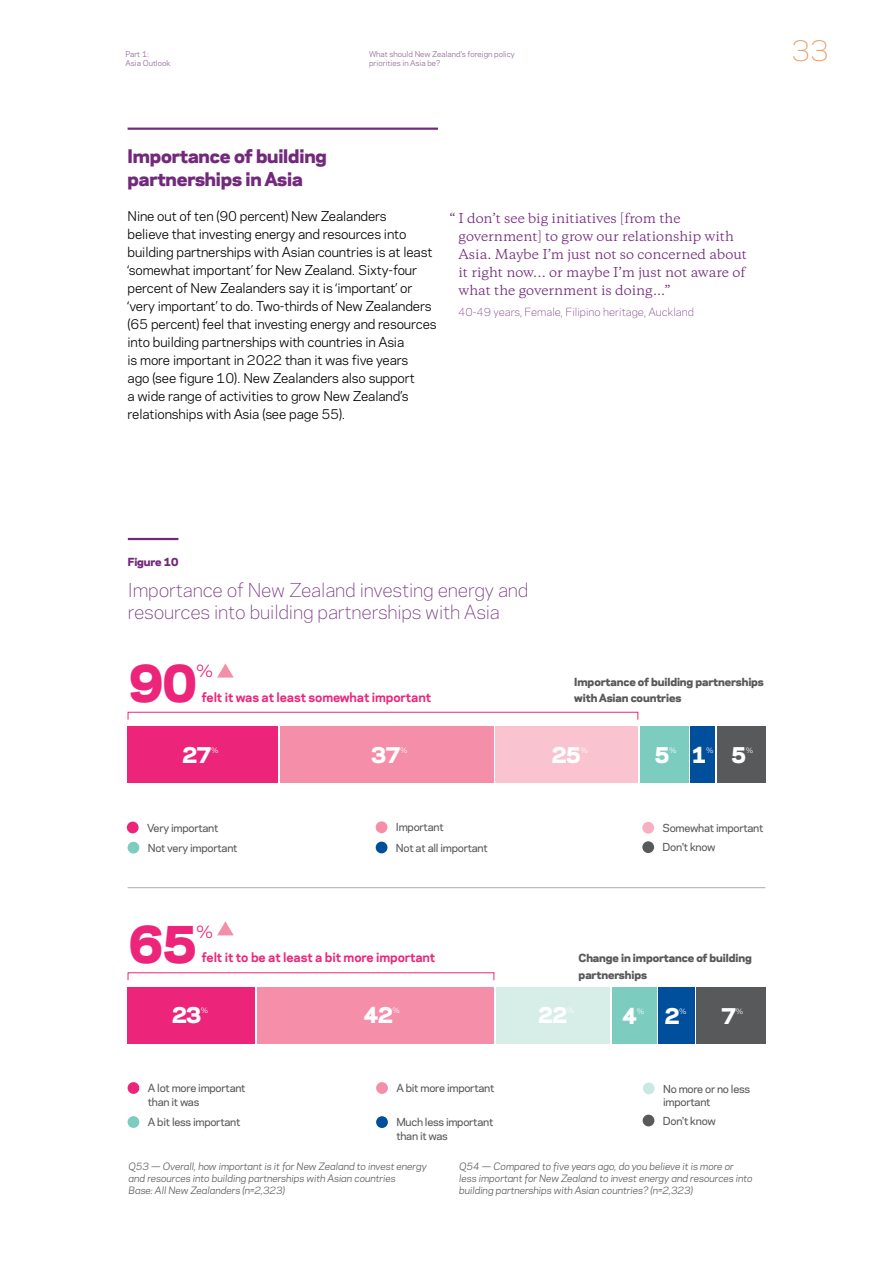
<style>
.page{position:relative;width:893px;height:1263px;background:#fff}
.page>*{position:absolute;margin:0;border:0;box-sizing:border-box;transform-origin:0 0}
.t1{font:800 48.45px "Galaxie Polaris";color:#ed257a}
.t2{font:300 27px "Galaxie Polaris";color:#e9985e}
.t3{font:800 20.85px "Galaxie Polaris";letter-spacing:-.01em;color:#fff}
.t4{font:300 18px/22.5px "Galaxie Polaris";letter-spacing:-.01em;color:#72297c}
.t5{font:800 17.55px/23.4px "Galaxie Polaris";letter-spacing:-.01em;color:#72297c}
.t6{font:16.2px "Galaxie Polaris";color:#ed257a}
.t7{font:12.75px/18px "Galaxie Polaris";letter-spacing:-.01em;color:#000}
.t8{font:12.75px/18px "Copernicus";color:#72297c}
.t9{font:700 12.15px "Galaxie Polaris";letter-spacing:-.01em;color:#ed257a}
.t10{font:800 10.5px/16.5px "Galaxie Polaris";letter-spacing:-.01em;color:#58595b}
.t11{font:300 10.5px "Galaxie Polaris";color:#72297c}
.t12{font:800 10.5px "Galaxie Polaris";letter-spacing:-.01em;color:#72297c}
.t13{font:500 10.35px/13.8px "Galaxie Polaris";letter-spacing:-.025em;color:#58595b}
.t14{font:italic 9.45px/12.1px "Galaxie Polaris";letter-spacing:-.01em;color:#58595b}
.t15{font:7.5px/9.8px "Galaxie Polaris";color:#906198}
.t16{font:7.05px "Galaxie Polaris";color:#fff}
</style>
<div class="page">
<hr style="left:128px;top:128px;width:310px;height:2px;background:#72297c">
<hr style="left:128px;top:538px;width:50px;height:2px;background:#72297c">
<div style="left:128px;top:1082px;width:11px;height:12px;background:#ed257a;border-radius:50%"></div>
<div style="left:376px;top:1082px;width:12px;height:12px;background:#f48ea9;border-radius:50%"></div>
<div style="left:643px;top:1082px;width:12px;height:12px;background:#cae8e2;border-radius:50%"></div>
<div style="left:128px;top:1116px;width:11px;height:12px;background:#7cccbf;border-radius:50%"></div>
<div style="left:376px;top:1116px;width:12px;height:12px;background:#004f9d;border-radius:50%"></div>
<div style="left:127px;top:821px;width:12px;height:12px;background:#ed257a;border-radius:50%"></div>
<div style="left:376px;top:821px;width:11px;height:12px;background:#f48ea9;border-radius:50%"></div>
<div style="left:642px;top:822px;width:12px;height:12px;background:#f7afc1;border-radius:50%"></div>
<div style="left:128px;top:842px;width:11px;height:11px;background:#7cccbf;border-radius:50%"></div>
<div style="left:376px;top:841px;width:11px;height:12px;background:#004f9d;border-radius:50%"></div>
<div style="left:642px;top:841px;width:12px;height:12px;background:#58595b;border-radius:50%"></div>
<div style="left:643px;top:1114px;width:11px;height:12px;background:#58595b;border-radius:50%"></div>
<div style="left:128px;top:712px;width:510px;height:8px;border:1px solid #ed257a"></div>
<div style="left:280px;top:727px;width:213px;height:56px;background:#f48ea9"></div>
<div style="left:257px;top:987px;width:236px;height:57px;background:#f48ea9"></div>
<div style="left:128px;top:727px;width:150px;height:56px;background:#ed257a"></div>
<div style="left:128px;top:987px;width:127px;height:56px;background:#ed257a"></div>
<div style="left:496px;top:727px;width:142px;height:56px;background:#f9c3cf"></div>
<div style="left:496px;top:987px;width:114px;height:56px;background:#d6ede8"></div>
<div style="left:717px;top:727px;width:48px;height:56px;background:#58595b"></div>
<div style="left:696px;top:987px;width:69px;height:56px;background:#58595b"></div>
<div style="left:640px;top:727px;width:49px;height:56px;background:#7cccbf"></div>
<div style="left:612px;top:987px;width:44px;height:56px;background:#7cccbf"></div>
<div style="left:690px;top:726px;width:25px;height:57px;background:#004f9d"></div>
<div style="left:658px;top:987px;width:36px;height:56px;background:#004f9d"></div>
<svg style="left:217px;top:663px;width:17px;height:14px"></svg>
<svg style="left:217px;top:921px;width:17px;height:14px"></svg>
<hr style="left:128px;top:887px;width:637px;height:1px;background:#58595b">
<p class="t15" style="left:126px;top:48px;width:46px">Part 1:<br>Asia Outlook</p>
<p class="t15" style="left:369px;top:48px;width:147px">What should New Zealand’s foreign policy priorities in Asia be?</p>
<h2 class="t2" style="left:791px;top:30px;width:39px">33</h2>
<h3 class="t5" style="left:128px;top:143px;width:201px">Importance of building partnerships in Asia</h3>
<p class="t7" style="left:128px;top:207px;width:311px">Nine out of ten (90 percent) New Zealanders<br>believe that investing energy and resources into building partnerships with Asian countries is at least ‘somewhat important’ for New Zealand. Sixty-four percent of New Zealanders say it is ‘important’ or ‘very important’ to do. Two-thirds of New Zealanders (65 percent) feel that investing energy and resources into building partnerships with countries in Asia<br>is more important in 2022 than it was five years<br>ago (see figure 10). New Zealanders also support<br>a wide range of activities to grow New Zealand’s relationships with Asia (see page 55).</p>
<p class="t8" style="left:458px;top:209px;width:290px;text-indent:-9px">“ I don’t see big initiatives [from the government] to grow our relationship with Asia. Maybe I’m just not so concerned about it right now… or maybe I’m just not aware of what the government is doing...”</p>
<p class="t11" style="left:458px;top:304px;width:237px">40-49 years, Female, Filipino heritage, Auckland</p>
<p class="t12" style="left:128px;top:554px;width:52px">Figure 10</p>
<h3 class="t4" style="left:128px;top:577px;width:402px">Importance of New Zealand investing energy and resources into building partnerships with Asia</h3>
<h1 class="t1" style="left:129px;top:647px;width:69px">90</h1>
<p class="t6" style="left:196px;top:659px;width:19px">%</p>
<p class="t9" style="left:202px;top:688px;width:231px">felt it was at least somewhat important</p>
<h3 class="t3" style="left:183px;top:739px;width:30px">27</h3>
<p class="t16" style="left:211px;top:745px;width:9px">%</p>
<h3 class="t3" style="left:372px;top:739px;width:30px">37</h3>
<p class="t16" style="left:400px;top:745px;width:9px">%</p>
<p class="t10" style="left:574px;top:673px;width:191px">Importance of building partnerships with Asian countries</p>
<h3 class="t3" style="left:552px;top:739px;width:30px">25</h3>
<p class="t16" style="left:580px;top:745px;width:9px">%</p>
<h3 class="t3" style="left:655px;top:740px;width:16px">5</h3>
<p class="t16" style="left:669px;top:745px;width:9px">%</p>
<h3 class="t3" style="left:692px;top:740px;width:16px">1</h3>
<p class="t16" style="left:706px;top:745px;width:9px">%</p>
<h3 class="t3" style="left:731px;top:740px;width:16px">5</h3>
<p class="t16" style="left:746px;top:745px;width:9px">%</p>
<p class="t13" style="left:147px;top:820px;width:73px">Very important</p>
<p class="t13" style="left:396px;top:820px;width:49px">Important</p>
<p class="t13" style="left:663px;top:820px;width:102px">Somewhat important</p>
<p class="t13" style="left:148px;top:840px;width:91px">Not very important</p>
<p class="t13" style="left:396px;top:840px;width:93px">Not at all important</p>
<p class="t13" style="left:663px;top:840px;width:54px">Don't know</p>
<h1 class="t1" style="left:129px;top:908px;width:69px">65</h1>
<p class="t6" style="left:196px;top:919px;width:19px">%</p>
<p class="t9" style="left:202px;top:948px;width:235px">felt it to be at least a bit more important</p>
<p class="t10" style="left:579px;top:949px;width:175px">Change in importance of building partnerships</p>
<h3 class="t3" style="left:172px;top:1000px;width:30px">23</h3>
<p class="t16" style="left:201px;top:1005px;width:9px">%</p>
<h3 class="t3" style="left:364px;top:1000px;width:30px">42</h3>
<p class="t16" style="left:392px;top:1005px;width:9px">%</p>
<h3 class="t3" style="left:538px;top:1000px;width:30px">22</h3>
<h3 class="t3" style="left:622px;top:1000px;width:16px">4</h3>
<p class="t16" style="left:637px;top:1006px;width:9px">%</p>
<h3 class="t3" style="left:665px;top:1000px;width:16px">2</h3>
<p class="t16" style="left:679px;top:1006px;width:9px">%</p>
<h3 class="t3" style="left:721px;top:1000px;width:16px">7</h3>
<p class="t16" style="left:736px;top:1006px;width:9px">%</p>
<p class="t13" style="left:148px;top:1081px;width:99px">A lot more important than it was</p>
<p class="t13" style="left:396px;top:1081px;width:100px">A bit more important</p>
<p class="t13" style="left:663px;top:1081px;width:88px">No more or no less important</p>
<p class="t13" style="left:148px;top:1115px;width:94px">A bit less important</p>
<p class="t13" style="left:396px;top:1115px;width:98px">Much less important than it was</p>
<p class="t13" style="left:663px;top:1113px;width:54px">Don't know</p>
<p class="t14" style="left:129px;top:1159px;width:300px">Q53 — Overall, how important is it for New Zealand to invest energy and resources into building partnerships with Asian countries<br>Base: All New Zealanders (n=2,323)</p>
<p class="t14" style="left:459px;top:1159px;width:295px">Q54 — Compared to five years ago, do you believe it is more or less important for New Zealand to invest energy and resources into building partnerships with Asian countries? (n=2,323)</p>
</div>
